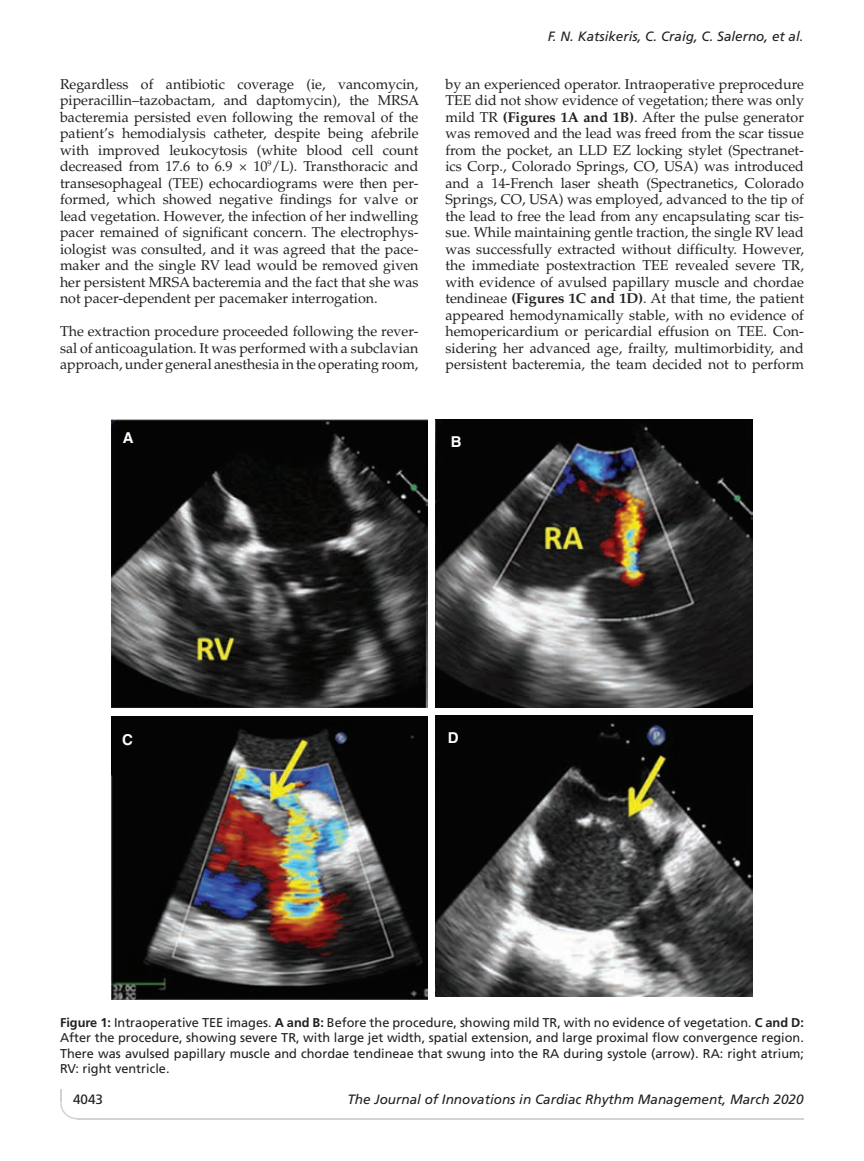
<style>
.page{position:relative;width:864px;height:1161px;background:#fff}
.page>*{position:absolute;margin:0;border:0;box-sizing:border-box;transform-origin:0 0}
.IMG{font:700 15px "Helvetica";color:#fff}
.Body_above_space{font:14.25px/16.5px "Palatino";color:#231f20;text-align:justify}
.Table_Header{font:italic 13.5px "Frutiger";color:#231f20}
.Table_Header-2{font:13.5px "Frutiger";color:#231f20}
.Figure_Caption{font:12.75px/15.3px "Frutiger";color:#231f20;text-align:justify}
.s1{font-weight:700}
</style>
<div class="page">
<img style="left:112px;top:419px;width:315px;height:288px">
<img style="left:435px;top:419px;width:317px;height:288px">
<img style="left:112px;top:717px;width:315px;height:283px">
<img style="left:435px;top:716px;width:317px;height:280px">
<hr style="left:77px;top:1118px;width:727px;height:1px;background:#d1d2d4">
<svg style="left:60px;top:1090px;width:17px;height:29px"></svg>
<p class="Body_above_space" style="left:60px;top:76px;width:361px">Regardless of antibiotic coverage (ie, vancomycin, piperacillin–tazobactam, and daptomycin), the MRSA bacteremia persisted even following the removal of the patient’s hemodialysis catheter, despite being afebrile with improved leukocytosis (white blood cell count decreased from 17.6 to 6.9 × 10<sup>9</sup>/L). Transthoracic and transesophageal (TEE) echocardiograms were then per&shy;formed, which showed negative findings for valve or lead vegetation. However, the infection of her indwelling pacer remained of significant concern. The electrophys&shy;iologist was consulted, and it was agreed that the pace&shy;maker and the single RV lead would be removed given her persistent MRSA bacteremia and the fact that she was not pacer-dependent per pacemaker interrogation.</p>
<p class="Body_above_space" style="left:60px;top:323px;width:360px">The extraction procedure proceeded following the rever&shy;sal of anticoagulation. It was performed with a subclavian approach, under general anesthesia in the operating room,</p>
<p class="Table_Header" style="left:548px;top:28px;width:257px">F. N. Katsikeris, C. Craig, C. Salerno, et al.</p>
<p class="Body_above_space" style="left:446px;top:76px;width:360px">by an experienced operator. Intraoperative preprocedure TEE did not show evidence of vegetation; there was only mild TR <span class="s1">(Figures 1A and 1B)</span>. After the pulse generator was removed and the lead was freed from the scar tissue from the pocket, an LLD EZ locking stylet (Spectranet&shy;ics Corp., Colorado Springs, CO, USA) was introduced and a 14-French laser sheath (Spectranetics, Colorado Springs, CO, USA) was employed, advanced to the tip of the lead to free the lead from any encapsulating scar tis&shy;sue. While maintaining gentle traction, the single RV lead was successfully extracted without difficulty. However, the immediate postextraction TEE revealed severe TR, with evidence of avulsed papillary muscle and chordae tendineae <span class="s1">(Figures 1C and 1D)</span>. At that time, the patient appeared hemodynamically stable, with no evidence of hemopericardium or pericardial effusion on TEE. Con&shy;sidering her advanced age, frailty, multimorbidity, and persistent bacteremia, the team decided not to perform</p>
<p class="IMG" style="left:123px;top:429px;width:12px">A</p>
<p class="IMG" style="left:451px;top:432px;width:12px">B</p>
<p class="IMG" style="left:122px;top:730px;width:12px">C</p>
<p class="IMG" style="left:448px;top:728px;width:12px">D</p>
<p class="Figure_Caption" style="left:60px;top:1015px;width:746px"><span class="s1">Figure 1:</span> Intraoperative TEE images. <span class="s1">A and B:</span> Before the procedure, showing mild TR, with no evidence of vegetation. <span class="s1">C and D:<br></span>After the procedure, showing severe TR, with large jet width, spatial extension, and large proximal flow convergence region.<br>There was avulsed papillary muscle and chordae tendineae that swung into the RA during systole (arrow). RA: right atrium; RV: right ventricle.</p>
<p class="Table_Header-2" style="left:73px;top:1092px;width:32px">4043</p>
<p class="Table_Header" style="left:347px;top:1092px;width:458px">The Journal of Innovations in Cardiac Rhythm Management, March 2020</p>
</div>
